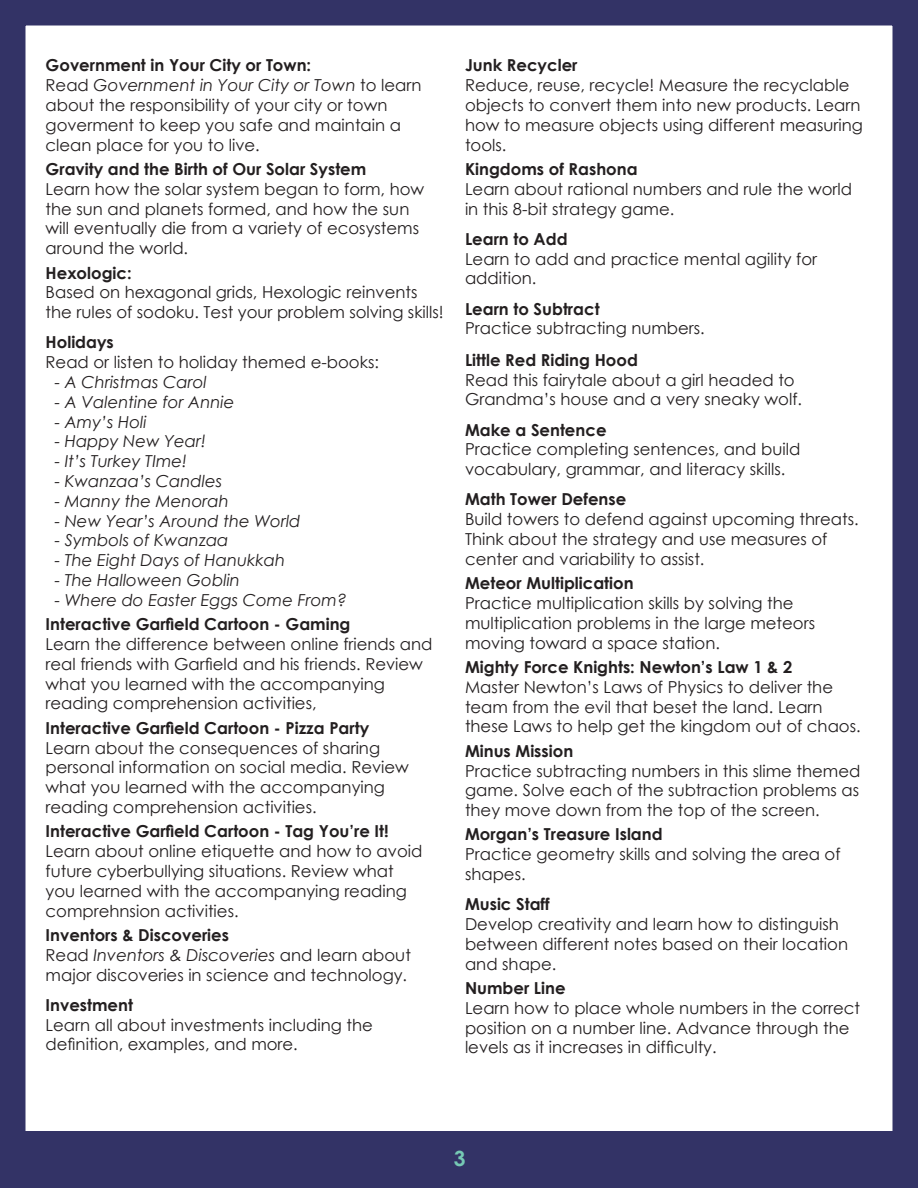
<style>
.page{position:relative;width:918px;height:1188px;background:#fff}
.page>*{position:absolute;margin:0;border:0;box-sizing:border-box;transform-origin:0 0}
.t1{font:700 21px "Century Gothic";color:#76c9b4}
.t2{font:16.5px/19.8px "Century Gothic";color:#231f20}
.t3{font:italic 16.5px "Century Gothic";color:#231f20}
.t4{font:700 16.5px "Century Gothic";color:#231f20}
.s1{font-style:italic}
.s2{font-weight:700}
</style>
<div class="page">
<div style="left:0;top:0;width:918px;height:1188px;border:26px solid #336"></div>
<div style="left:1px;top:1131px;width:916px;height:56px;background:#336"></div>
<p class="t4" style="left:46px;top:53px;width:267px">Government in Your City or Town:</p>
<p class="t2" style="left:46px;top:75px;width:377px">Read <span class="s1">Government in Your City or Town</span> to learn about the responsibility of your city or town goverment to keep you safe and maintain a clean place for you to live.</p>
<p class="t2" style="left:46px;top:159px;width:380px"><span class="s2">Gravity and the Birth of Our Solar System<br></span>Learn how the solar system began to form, how the sun and planets formed, and how the sun will eventually die from a variety of ecosystems around the world.</p>
<p class="t2" style="left:46px;top:263px;width:400px"><span class="s2">Hexologic:<br></span>Based on hexagonal grids, Hexologic reinvents the rules of sodoku. Test your problem solving skills!</p>
<p class="t2" style="left:46px;top:332px;width:335px"><span class="s2">Holidays<br></span>Read or listen to holiday themed e-books:</p>
<p class="t3" style="left:55px;top:371px;width:154px">- A Christmas Carol</p>
<p class="t3" style="left:55px;top:390px;width:181px">- A Valentine for Annie</p>
<p class="t3" style="left:55px;top:410px;width:94px">- Amy’s Holi</p>
<p class="t3" style="left:55px;top:430px;width:153px">- Happy New Year!</p>
<p class="t3" style="left:55px;top:450px;width:134px">- It’s Turkey TIme!</p>
<p class="t3" style="left:55px;top:470px;width:169px">- Kwanzaa’s Candles</p>
<p class="t3" style="left:55px;top:489px;width:176px">- Manny the Menorah</p>
<p class="t3" style="left:55px;top:509px;width:247px">- New Year’s Around the World</p>
<p class="t3" style="left:55px;top:529px;width:175px">- Symbols of Kwanzaa</p>
<p class="t3" style="left:55px;top:549px;width:232px">- The Eight Days of Hanukkah</p>
<p class="t3" style="left:55px;top:569px;width:187px">- The Halloween Goblin</p>
<p class="t3" style="left:55px;top:588px;width:294px">- Where do Easter Eggs Come From?</p>
<p class="t4" style="left:46px;top:612px;width:306px">Interactive Garfield Cartoon - Gaming</p>
<p class="t2" style="left:46px;top:634px;width:388px">Learn the difference between online friends and real friends with Garfield and his friends. Review what you learned with the accompanying reading comprehension activities,</p>
<p class="t2" style="left:46px;top:718px;width:365px"><span class="s2">Interactive Garfield Cartoon - Pizza Party </span>Learn about the consequences of sharing personal information on social media. Review what you learned with the accompanying reading comprehension activities.</p>
<p class="t2" style="left:46px;top:821px;width:378px"><span class="s2">Interactive Garfield Cartoon - Tag You’re It!<br></span>Learn about online etiquette and how to avoid future cyberbullying situations. Review what you learned with the accompanying reading comprehnsion activities.</p>
<p class="t2" style="left:46px;top:925px;width:367px"><span class="s2">Inventors &amp; Discoveries<br></span>Read <span class="s1">Inventors &amp; Discoveries</span> and learn about major discoveries in science and technology.</p>
<p class="t4" style="left:46px;top:992px;width:89px">Investment</p>
<p class="t2" style="left:46px;top:1014px;width:329px">Learn all about investments including the definition, examples, and more.</p>
<p class="t2" style="left:465px;top:55px;width:400px"><span class="s2">Junk Recycler<br></span>Reduce, reuse, recycle! Measure the recyclable objects to convert them into new products. Learn how to measure objects using different measuring tools.</p>
<p class="t2" style="left:465px;top:159px;width:389px"><span class="s2">Kingdoms of Rashona<br></span>Learn about rational numbers and rule the world in this 8-bit strategy game.</p>
<p class="t2" style="left:465px;top:229px;width:354px"><span class="s2">Learn to Add<br></span>Learn to add and practice mental agility for addition.</p>
<p class="t2" style="left:465px;top:299px;width:241px"><span class="s2">Learn to Subtract<br></span>Practice subtracting numbers.</p>
<p class="t4" style="left:465px;top:347px;width:174px">Little Red Riding Hood</p>
<p class="t2" style="left:465px;top:369px;width:339px">Read this fairytale about a girl headed to<br>Grandma’s house and a very sneaky wolf.</p>
<p class="t4" style="left:465px;top:417px;width:143px">Make a Sentence</p>
<p class="t2" style="left:465px;top:439px;width:337px">Practice completing sentences, and build vocabulary, grammar, and literacy skills.</p>
<p class="t4" style="left:465px;top:487px;width:163px">Math Tower Defense</p>
<p class="t2" style="left:465px;top:509px;width:395px">Build towers to defend against upcoming threats.<br>Think about the strategy and use measures of center and variability to assist.</p>
<p class="t4" style="left:465px;top:571px;width:170px">Meteor Multiplication</p>
<p class="t2" style="left:465px;top:593px;width:352px">Practice multiplication skills by solving the multiplication problems in the large meteors moving toward a space station.</p>
<p class="t4" style="left:465px;top:654px;width:329px">Mighty Force Knights: Newton’s Law 1 &amp; 2</p>
<p class="t2" style="left:465px;top:677px;width:397px">Master Newton’s Laws of Physics to deliver the team from the evil that beset the land. Learn these Laws to help get the kingdom out of chaos.</p>
<p class="t4" style="left:465px;top:738px;width:110px">Minus Mission</p>
<p class="t2" style="left:465px;top:760px;width:397px;text-align:justify">Practice subtracting numbers in this slime themed game. Solve each of the subtraction problems as they move down from the top of the screen.</p>
<p class="t2" style="left:465px;top:824px;width:377px"><span class="s2">Morgan’s Treasure Island<br></span>Practice geometry skills and solving the area of shapes.</p>
<p class="t4" style="left:465px;top:892px;width:86px">Music Staff</p>
<p class="t2" style="left:465px;top:914px;width:385px">Develop creativity and learn how to distinguish between different notes based on their location and shape.</p>
<p class="t4" style="left:465px;top:976px;width:102px">Number Line</p>
<p class="t2" style="left:465px;top:998px;width:397px">Learn how to place whole numbers in the correct position on a number line. Advance through the levels as it increases in difficulty.</p>
<p class="t1" style="left:454px;top:1143px;width:13px">3</p>
</div>
